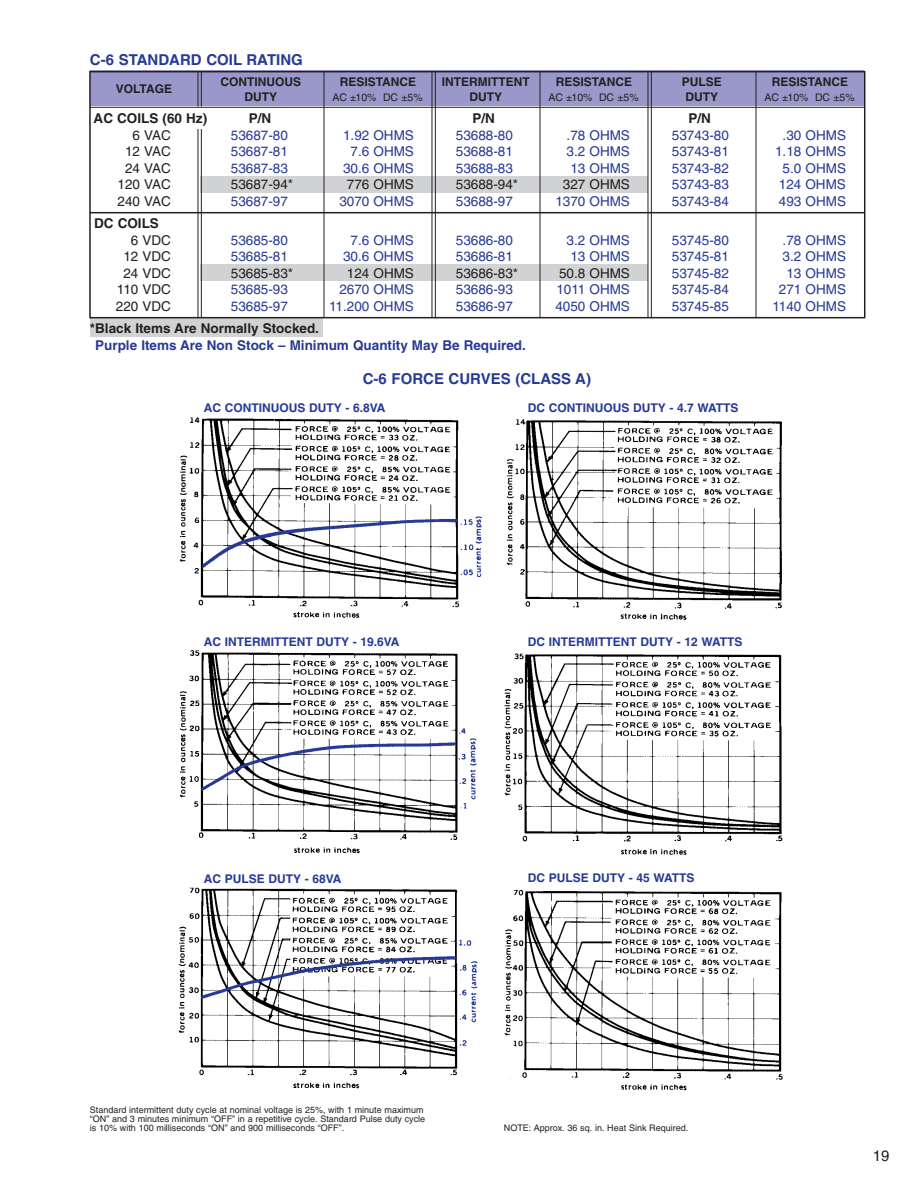
<style>
.page{position:relative;width:918px;height:1188px;background:#fff}
.page>*{position:absolute;margin:0;border:0;box-sizing:border-box;transform-origin:0 0}
.t1{font:700 15px "Helvetica";color:#263996}
.t2{font:15px "Helvetica";color:#231f20}
.t3{font:13.5px "Helvetica";color:#263996}
.t4{font:13.5px "Helvetica";color:#231f20}
.t5{font:700 13.5px/16.5px "Helvetica";color:#263996}
.t6{font:700 13.5px "Helvetica";color:#231f20}
.t7{font:700 12px "Helvetica";color:#263996}
.t8{font:700 12px "Helvetica";color:#231f20}
.t9{font:10.5px "Helvetica";color:#231f20}
.t10{font:9px/9px "Helvetica";color:#231f20}
.s1{color:#231f20}
.s2{color:#fff}
</style>
<div class="page">
<div style="left:90px;top:317px;width:233px;height:20px;background:#d1d2d4"></div>
<div style="left:200px;top:265px;width:448px;height:16px;background:#d1d2d4"></div>
<div style="left:200px;top:176px;width:448px;height:16px;background:#d1d2d4"></div>
<div style="left:90px;top:70px;width:774px;height:36px;background:#9a98ca"></div>
<hr style="left:90px;top:71px;width:774px;height:1px;background:#231f20">
<hr style="left:90px;top:107px;width:774px;height:1px;background:#231f20">
<hr style="left:90px;top:212px;width:774px;height:1px;background:#231f20">
<hr style="left:90px;top:317px;width:774px;height:1px;background:#231f20">
<hr style="left:198px;top:129px;width:1px;height:189px;background:#231f20">
<hr style="left:201px;top:129px;width:1px;height:189px;background:#231f20">
<hr style="left:198px;top:71px;width:1px;height:35px;background:#231f20">
<hr style="left:201px;top:71px;width:1px;height:36px;background:#231f20">
<hr style="left:89px;top:71px;width:2px;height:247px;background:#231f20">
<hr style="left:864px;top:71px;width:1px;height:247px;background:#231f20">
<hr style="left:324px;top:72px;width:1px;height:246px;background:#231f20">
<hr style="left:432px;top:72px;width:1px;height:246px;background:#231f20">
<hr style="left:435px;top:72px;width:1px;height:246px;background:#231f20">
<hr style="left:540px;top:72px;width:1px;height:246px;background:#231f20">
<hr style="left:648px;top:72px;width:1px;height:246px;background:#231f20">
<hr style="left:651px;top:72px;width:1px;height:246px;background:#231f20">
<hr style="left:756px;top:72px;width:1px;height:246px;background:#231f20">
<img style="left:190px;top:417px;width:593px;height:674px">
<div style="left:202px;top:402px;width:223px;height:16px;background:#fff"></div>
<div style="left:526px;top:402px;width:223px;height:16px;background:#fff"></div>
<div style="left:526px;top:636px;width:223px;height:15px;background:#fff"></div>
<div style="left:526px;top:872px;width:223px;height:16px;background:#fff"></div>
<img style="left:178px;top:454px;width:321px;height:637px">
<p class="t1" style="left:90px;top:54px;width:214px">C-6 STANDARD COIL RATING</p>
<p class="t8" style="left:116px;top:85px;width:58px">VOLTAGE</p>
<p class="t8" style="left:221px;top:77px;width:82px">CONTINUOUS</p>
<p class="t8" style="left:340px;top:77px;width:78px">RESISTANCE</p>
<p class="t8" style="left:442px;top:77px;width:89px">INTERMITTENT</p>
<p class="t8" style="left:556px;top:77px;width:78px">RESISTANCE</p>
<p class="t8" style="left:682px;top:77px;width:42px">PULSE</p>
<p class="t8" style="left:772px;top:77px;width:78px">RESISTANCE</p>
<p class="t8" style="left:245px;top:92px;width:34px">DUTY</p>
<p class="t9" style="left:332px;top:93px;width:92px">AC ±10% DC ±5%</p>
<p class="t8" style="left:470px;top:92px;width:34px">DUTY</p>
<p class="t9" style="left:548px;top:93px;width:92px">AC ±10% DC ±5%</p>
<p class="t8" style="left:686px;top:92px;width:34px">DUTY</p>
<p class="t9" style="left:764px;top:93px;width:92px">AC ±10% DC ±5%</p>
<p class="t6" style="left:94px;top:114px;width:115px">AC COILS (60 Hz)</p>
<p class="t6" style="left:249px;top:114px;width:24px">P/N</p>
<p class="t6" style="left:472px;top:114px;width:24px">P/N</p>
<p class="t6" style="left:688px;top:114px;width:24px">P/N</p>
<p class="t4" style="left:133px;top:130px;width:40px">6 VAC</p>
<p class="t3" style="left:231px;top:130px;width:59px">53687-80</p>
<p class="t3" style="left:343px;top:130px;width:72px">1.92 OHMS</p>
<p class="t3" style="left:456px;top:130px;width:59px">53688-80</p>
<p class="t3" style="left:567px;top:130px;width:65px">.78 OHMS</p>
<p class="t3" style="left:672px;top:130px;width:59px">53743-80</p>
<p class="t3" style="left:783px;top:130px;width:65px">.30 OHMS</p>
<p class="t4" style="left:125px;top:147px;width:47px">12 VAC</p>
<p class="t3" style="left:231px;top:147px;width:59px">53687-81</p>
<p class="t3" style="left:351px;top:147px;width:65px">7.6 OHMS</p>
<p class="t3" style="left:456px;top:147px;width:59px">53688-81</p>
<p class="t3" style="left:567px;top:147px;width:65px">3.2 OHMS</p>
<p class="t3" style="left:672px;top:147px;width:59px">53743-81</p>
<p class="t3" style="left:775px;top:147px;width:72px">1.18 OHMS</p>
<p class="t4" style="left:125px;top:163px;width:47px">24 VAC</p>
<p class="t3" style="left:231px;top:163px;width:59px">53687-83</p>
<p class="t3" style="left:343px;top:163px;width:72px">30.6 OHMS</p>
<p class="t3" style="left:456px;top:163px;width:59px">53688-83</p>
<p class="t3" style="left:570px;top:163px;width:61px">13 OHMS</p>
<p class="t3" style="left:672px;top:163px;width:59px">53743-82</p>
<p class="t3" style="left:783px;top:163px;width:65px">5.0 OHMS</p>
<p class="t4" style="left:118px;top:180px;width:55px">120 VAC</p>
<p class="t4" style="left:231px;top:180px;width:64px">53687-94*</p>
<p class="t4" style="left:347px;top:180px;width:69px">776 OHMS</p>
<p class="t4" style="left:456px;top:180px;width:64px">53688-94*</p>
<p class="t4" style="left:563px;top:180px;width:69px">327 OHMS</p>
<p class="t3" style="left:672px;top:180px;width:59px">53743-83</p>
<p class="t3" style="left:779px;top:180px;width:69px">124 OHMS</p>
<p class="t4" style="left:118px;top:196px;width:55px">240 VAC</p>
<p class="t3" style="left:231px;top:196px;width:59px">53687-97</p>
<p class="t3" style="left:339px;top:196px;width:76px">3070 OHMS</p>
<p class="t3" style="left:456px;top:196px;width:59px">53688-97</p>
<p class="t3" style="left:555px;top:196px;width:76px">1370 OHMS</p>
<p class="t3" style="left:672px;top:196px;width:59px">53743-84</p>
<p class="t3" style="left:779px;top:196px;width:69px">493 OHMS</p>
<p class="t6" style="left:94px;top:219px;width:66px">DC COILS</p>
<p class="t4" style="left:131px;top:235px;width:42px">6 VDC</p>
<p class="t3" style="left:231px;top:235px;width:59px">53685-80</p>
<p class="t3" style="left:351px;top:235px;width:65px">7.6 OHMS</p>
<p class="t3" style="left:456px;top:235px;width:59px">53686-80</p>
<p class="t3" style="left:567px;top:235px;width:65px">3.2 OHMS</p>
<p class="t3" style="left:672px;top:235px;width:59px">53745-80</p>
<p class="t3" style="left:783px;top:235px;width:65px">.78 OHMS</p>
<p class="t4" style="left:123px;top:252px;width:49px">12 VDC</p>
<p class="t3" style="left:231px;top:252px;width:59px">53685-81</p>
<p class="t3" style="left:343px;top:252px;width:72px">30.6 OHMS</p>
<p class="t3" style="left:456px;top:252px;width:59px">53686-81</p>
<p class="t3" style="left:570px;top:252px;width:61px">13 OHMS</p>
<p class="t3" style="left:672px;top:252px;width:59px">53745-81</p>
<p class="t3" style="left:783px;top:252px;width:65px">3.2 OHMS</p>
<p class="t4" style="left:123px;top:268px;width:49px">24 VDC</p>
<p class="t4" style="left:231px;top:268px;width:64px">53685-83*</p>
<p class="t4" style="left:347px;top:268px;width:69px">124 OHMS</p>
<p class="t4" style="left:456px;top:268px;width:64px">53686-83*</p>
<p class="t4" style="left:559px;top:268px;width:72px">50.8 OHMS</p>
<p class="t3" style="left:672px;top:268px;width:59px">53745-82</p>
<p class="t3" style="left:786px;top:268px;width:61px">13 OHMS</p>
<p class="t4" style="left:117px;top:285px;width:56px">110 VDC</p>
<p class="t3" style="left:231px;top:285px;width:59px">53685-93</p>
<p class="t3" style="left:339px;top:285px;width:76px">2670 OHMS</p>
<p class="t3" style="left:456px;top:285px;width:59px">53686-93</p>
<p class="t3" style="left:556px;top:285px;width:75px">1011 OHMS</p>
<p class="t3" style="left:672px;top:285px;width:59px">53745-84</p>
<p class="t3" style="left:779px;top:285px;width:69px">271 OHMS</p>
<p class="t4" style="left:116px;top:301px;width:57px">220 VDC</p>
<p class="t3" style="left:231px;top:301px;width:59px">53685-97</p>
<p class="t3" style="left:329px;top:301px;width:86px">11.200 OHMS</p>
<p class="t3" style="left:456px;top:301px;width:59px">53686-97</p>
<p class="t3" style="left:555px;top:301px;width:76px">4050 OHMS</p>
<p class="t3" style="left:672px;top:301px;width:59px">53745-85</p>
<p class="t3" style="left:772px;top:301px;width:75px">1140 OHMS</p>
<p class="t5" style="left:90px;top:322px;width:438px"><span class="s1">*Black Items Are Normally Stocked.<br></span><span class="s2">*</span>Purple Items Are Non Stock – Minimum Quantity May Be Required.</p>
<p class="t1" style="left:363px;top:374px;width:230px">C-6 FORCE CURVES (CLASS A)</p>
<p class="t7" style="left:204px;top:404px;width:183px">AC CONTINUOUS DUTY - 6.8VA</p>
<p class="t7" style="left:528px;top:404px;width:212px">DC CONTINUOUS DUTY - 4.7 WATTS</p>
<p class="t7" style="left:204px;top:637px;width:197px">AC INTERMITTENT DUTY - 19.6VA</p>
<p class="t7" style="left:528px;top:637px;width:216px">DC INTERMITTENT DUTY - 12 WATTS</p>
<p class="t7" style="left:204px;top:874px;width:139px">AC PULSE DUTY - 68VA</p>
<p class="t7" style="left:528px;top:874px;width:168px">DC PULSE DUTY - 45 WATTS</p>
<p class="t10" style="left:90px;top:1107px;width:337px">Standard intermittent duty cycle at nominal voltage is 25%, with 1 minute maximum “ON” and 3 minutes minimum “OFF” in a repetitive cycle. Standard Pulse duty cycle is 10% with 100 milliseconds “ON” and 900 milliseconds “OFF”.</p>
<p class="t10" style="left:504px;top:1125px;width:186px">NOTE: Approx. 36 sq. in. Heat Sink Required.</p>
<p class="t2" style="left:873px;top:1150px;width:18px">19</p>
</div>
